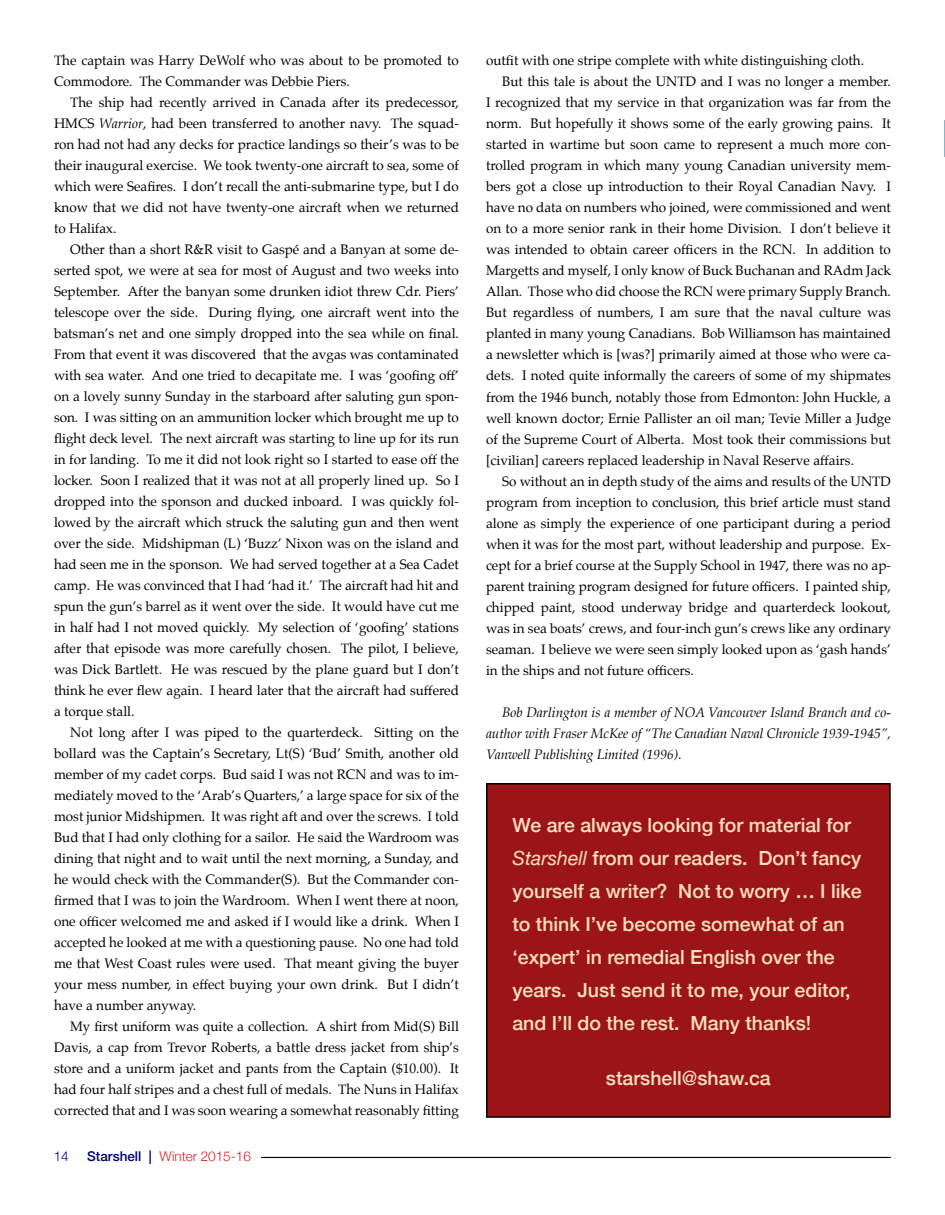
<style>
.page{position:relative;width:945px;height:1215px;background:#fff}
.page>*{position:absolute;margin:0;border:0;box-sizing:border-box;transform-origin:0 0}
.t1{font:500 19.5px/33px "Helvetica Neue";color:#ffe0c3}
.t2{font:13.5px/21px "Palatino";color:#000;text-align:justify}
.t3{font:italic 13.5px/21px "Palatino";color:#000;text-align:justify}
.t4{font:300 13.5px "Helvetica Neue";color:#d2232a}
.t5{font:300 13.5px "Helvetica Neue";color:#00007a}
.s1{font-style:italic}
.s2{font-weight:500;color:#00007a}
.s3{font-weight:400;font-style:italic}
</style>
<div class="page">
<hr style="left:944px;top:120px;width:1px;height:36px;background:#84b7ce">
<hr style="left:261px;top:1157px;width:630px;height:1px;background:#000">
<div style="left:487px;top:784px;width:403px;height:333px;background:#9b1518"></div>
<div style="left:486px;top:783px;width:405px;height:335px;border:2px solid #000"></div>
<p class="t2" style="left:54px;top:50px;width:406px">The captain was Harry DeWolf who was about to be promoted to<br>Commodore. The Commander was Debbie Piers.</p>
<p class="t2" style="left:54px;top:92px;width:407px;text-indent:16px">The ship had recently arrived in Canada after its predecessor, HMCS <span class="s1">Warrior</span>, had been transferred to another navy. The squad&shy;ron had not had any decks for practice landings so their’s was to be their inaugural exercise. We took twenty-one aircraft to sea, some of which were Seafires. I don’t recall the anti-submarine type, but I do know that we did not have twenty-one aircraft when we returned to Halifax.</p>
<p class="t2" style="left:54px;top:239px;width:407px;text-indent:16px">Other than a short R&amp;R visit to Gaspé and a Banyan at some de&shy;serted spot, we were at sea for most of August and two weeks into September. After the banyan some drunken idiot threw Cdr. Piers’ telescope over the side. During flying, one aircraft went into the batsman’s net and one simply dropped into the sea while on final.<br>From that event it was discovered that the avgas was contaminated with sea water. And one tried to decapitate me. I was ‘goofing off’ on a lovely sunny Sunday in the starboard after saluting gun spon&shy;son. I was sitting on an ammunition locker which brought me up to flight deck level. The next aircraft was starting to line up for its run in for landing. To me it did not look right so I started to ease off the locker. Soon I realized that it was not at all properly lined up. So I dropped into the sponson and ducked inboard. I was quickly fol&shy;lowed by the aircraft which struck the saluting gun and then went over the side. Midshipman (L) ‘Buzz’ Nixon was on the island and had seen me in the sponson. We had served together at a Sea Cadet camp. He was convinced that I had ‘had it.’ The aircraft had hit and spun the gun’s barrel as it went over the side. It would have cut me in half had I not moved quickly. My selection of ‘goofing’ stations after that episode was more carefully chosen. The pilot, I believe, was Dick Bartlett. He was rescued by the plane guard but I don’t think he ever flew again. I heard later that the aircraft had suffered a torque stall.</p>
<p class="t2" style="left:54px;top:722px;width:407px;text-indent:16px">Not long after I was piped to the quarterdeck. Sitting on the bollard was the Captain’s Secretary, Lt(S) ‘Bud’ Smith, another old member of my cadet corps. Bud said I was not RCN and was to im&shy;mediately moved to the ‘Arab’s Quarters,’ a large space for six of the most junior Midshipmen. It was right aft and over the screws. I told Bud that I had only clothing for a sailor. He said the Wardroom was dining that night and to wait until the next morning, a Sunday, and he would check with the Commander(S). But the Commander con&shy;firmed that I was to join the Wardroom. When I went there at noon, one officer welcomed me and asked if I would like a drink. When I accepted he looked at me with a questioning pause. No one had told me that West Coast rules were used. That meant giving the buyer your mess number, in effect buying your own drink. But I didn’t have a number anyway.</p>
<p class="t2" style="left:54px;top:1016px;width:407px;text-indent:16px">My first uniform was quite a collection. A shirt from Mid(S) Bill Davis, a cap from Trevor Roberts, a battle dress jacket from ship’s store and a uniform jacket and pants from the Captain ($10.00). It had four half stripes and a chest full of medals. The Nuns in Halifax corrected that and I was soon wearing a somewhat reasonably fitting</p>
<p class="t5" style="left:54px;top:1145px;width:17px">14</p>
<p class="t4" style="left:87px;top:1145px;width:165px"><span class="s2">Starshell |</span> Winter 2015-16</p>
<p class="t2" style="left:486px;top:50px;width:380px">outfit with one stripe complete with white distinguishing cloth.</p>
<p class="t2" style="left:502px;top:71px;width:390px">But this tale is about the UNTD and I was no longer a member.</p>
<p class="t2" style="left:486px;top:92px;width:406px">I recognized that my service in that organization was far from the</p>
<p class="t2" style="left:486px;top:113px;width:406px">norm. But hopefully it shows some of the early growing pains. It</p>
<p class="t2" style="left:486px;top:134px;width:406px">started in wartime but soon came to represent a much more con-</p>
<p class="t2" style="left:486px;top:155px;width:407px">trolled program in which many young Canadian university mem-</p>
<p class="t2" style="left:486px;top:176px;width:406px">bers got a close up introduction to their Royal Canadian Navy. I</p>
<p class="t2" style="left:486px;top:197px;width:406px">have no data on numbers who joined, were commissioned and went</p>
<p class="t2" style="left:486px;top:218px;width:406px">on to a more senior rank in their home Division. I don’t believe it</p>
<p class="t2" style="left:486px;top:239px;width:407px">was intended to obtain career officers in the RCN. In addition to</p>
<p class="t2" style="left:486px;top:260px;width:407px">Margetts and myself, I only know of Buck Buchanan and RAdm Jack</p>
<p class="t2" style="left:486px;top:281px;width:407px">Allan. Those who did choose the RCN were primary Supply Branch.</p>
<p class="t2" style="left:486px;top:302px;width:407px">But regardless of numbers, I am sure that the naval culture was</p>
<p class="t2" style="left:486px;top:323px;width:406px">planted in many young Canadians. Bob Williamson has maintained</p>
<p class="t2" style="left:486px;top:344px;width:407px">a newsletter which is [was?] primarily aimed at those who were ca-</p>
<p class="t2" style="left:486px;top:365px;width:406px">dets. I noted quite informally the careers of some of my shipmates</p>
<p class="t2" style="left:486px;top:386px;width:406px">from the 1946 bunch, notably those from Edmonton: John Huckle, a</p>
<p class="t2" style="left:486px;top:407px;width:406px">well known doctor; Ernie Pallister an oil man; Tevie Miller a Judge</p>
<p class="t2" style="left:486px;top:428px;width:406px">of the Supreme Court of Alberta. Most took their commissions but</p>
<p class="t2" style="left:486px;top:449px;width:370px">[civilian] careers replaced leadership in Naval Reserve affairs.</p>
<p class="t2" style="left:502px;top:470px;width:390px">So without an in depth study of the aims and results of the UNTD</p>
<p class="t2" style="left:486px;top:491px;width:406px">program from inception to conclusion, this brief article must stand</p>
<p class="t2" style="left:486px;top:512px;width:406px">alone as simply the experience of one participant during a period</p>
<p class="t2" style="left:486px;top:533px;width:407px">when it was for the most part, without leadership and purpose. Ex-</p>
<p class="t2" style="left:486px;top:554px;width:407px">cept for a brief course at the Supply School in 1947, there was no ap-</p>
<p class="t2" style="left:486px;top:575px;width:406px">parent training program designed for future officers. I painted ship,</p>
<p class="t2" style="left:486px;top:596px;width:406px">chipped paint, stood underway bridge and quarterdeck lookout,</p>
<p class="t2" style="left:486px;top:617px;width:406px">was in sea boats’ crews, and four-inch gun’s crews like any ordinary</p>
<p class="t2" style="left:486px;top:638px;width:406px">seaman. I believe we were seen simply looked upon as ‘gash hands’</p>
<p class="t2" style="left:486px;top:659px;width:210px">in the ships and not future officers.</p>
<p class="t3" style="left:486px;top:701px;width:407px;text-indent:16px">Bob Darlington is a member of NOA Vancouver Island Branch and co&shy;author with Fraser McKee of “The Canadian Naval Chronicle 1939-1945”, Vanwell Publishing Limited (1996).</p>
<p class="t1" style="left:512px;top:807px;width:351px">We are always looking for material for <span class="s3">Starshell</span> from our readers. Don’t fancy yourself a writer? Not to worry … I like to think I’ve become somewhat of an ‘expert’ in remedial English over the years. Just send it to me, your editor, and I’ll do the rest. Many thanks!</p>
<h1 class="t1" style="left:606px;top:1060px;width:166px">starshell@shaw.ca</h1>
</div>
